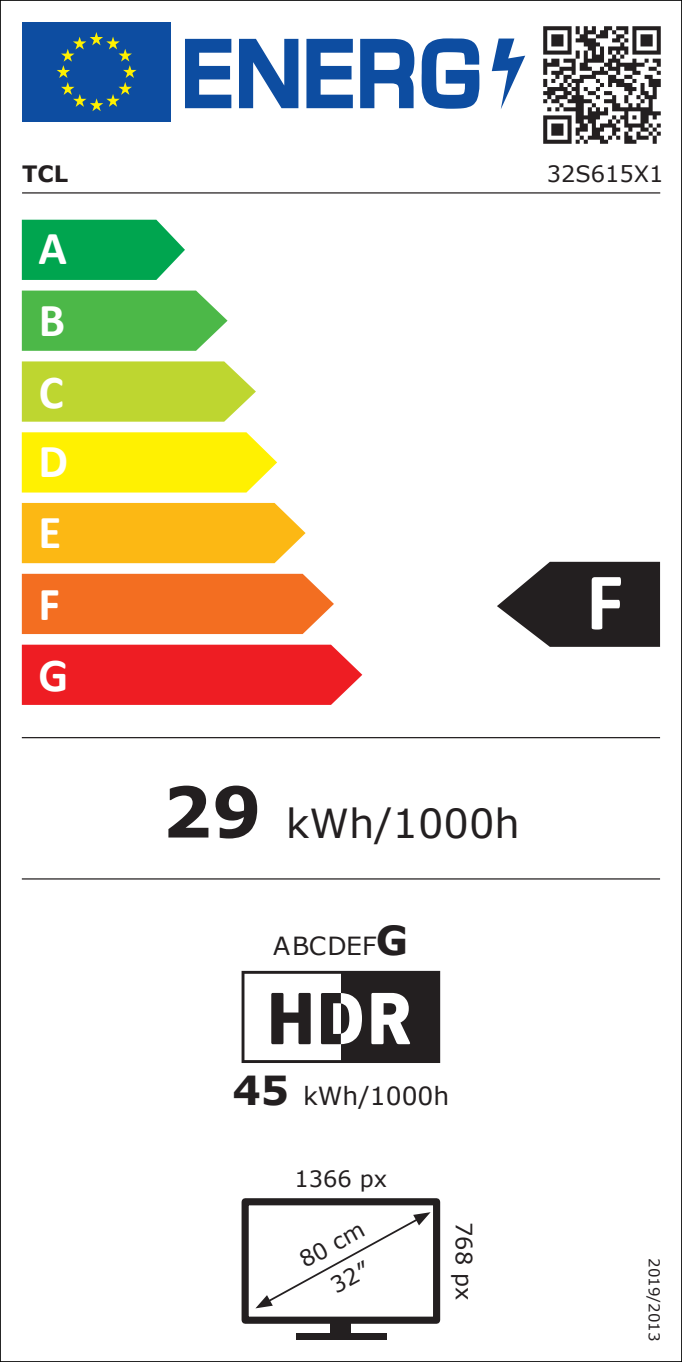
<style>
.page{position:relative;width:682px;height:1362px;background:#fff}
.page>*{position:absolute;margin:0;border:0;box-sizing:border-box;transform-origin:0 0}
.t1{font:700 47.5px/71px "Calibri";color:#fff}
.t2{font:40px "Verdana";color:#231f20}
.t3{font:25px "Verdana";color:#231f20}
.t4{font:22.5px/37.2px "Verdana";color:#231f20;text-align:center}
.t5{font:700 22.5px "Verdana";color:#231f20}
.t6{font:15px "Verdana";color:#231f20}
.s1{font-weight:700;font-size:70px}
.s2{font-weight:700;font-size:40px}
</style>
<div class="page">
<hr style="left:22px;top:192px;width:637px;height:1px;background:#231f20">
<div style="left:22px;top:23px;width:149px;height:99px;background:#0d4da1"></div>
<svg style="left:57px;top:32px;width:79px;height:79px"></svg>
<svg style="left:185px;top:39px;width:46px;height:69px"></svg>
<svg style="left:239px;top:39px;width:59px;height:69px"></svg>
<svg style="left:306px;top:39px;width:46px;height:69px"></svg>
<svg style="left:360px;top:39px;width:54px;height:69px"></svg>
<svg style="left:421px;top:38px;width:58px;height:71px"></svg>
<svg style="left:491px;top:39px;width:33px;height:70px"></svg>
<svg style="left:241px;top:970px;width:199px;height:92px"></svg>
<div style="left:330px;top:1317px;width:21px;height:18px;background:#231f20"></div>
<div style="left:296px;top:1333px;width:90px;height:6px;background:#231f20"></div>
<div style="left:241px;top:1198px;width:199px;height:125px;border:7px solid #231f20"></div>
<svg style="left:256px;top:1212px;width:174px;height:96px"></svg>
<hr style="left:22px;top:737px;width:637px;height:1px;background:#231f20">
<hr style="left:22px;top:878px;width:637px;height:1px;background:#231f20">
<svg style="left:22px;top:220px;width:163px;height:60px;background:#16ac5e"></svg>
<svg style="left:22px;top:290px;width:205px;height:61px;background:#5bbe57"></svg>
<svg style="left:22px;top:361px;width:234px;height:60px;background:#c2d83e"></svg>
<svg style="left:22px;top:432px;width:255px;height:60px;background:#fff110"></svg>
<div style="left:22px;top:503px;width:283px;height:60px;background:#fcb814"></div>
<div style="left:22px;top:574px;width:311px;height:60px;background:#f36e21"></div>
<svg style="left:22px;top:644px;width:340px;height:61px;background:#ee282e"></svg>
<img style="left:543px;top:26px;width:118px;height:118px">
<svg style="left:497px;top:562px;width:162px;height:85px"></svg>
<p class="t5" style="left:22px;top:158px;width:47px">TCL</p>
<h1 class="t1" style="left:38px;top:212px;width:31px">A<br>B<br>C<br>D<br>E<br>F<br>G</h1>
<p class="t4" style="left:546px;top:155px;width:118px">32S615X1</p>
<h2 class="t2" style="left:162px;top:795px;width:359px"><span class="s1">29</span> kWh/1000h</h2>
<p class="t3" style="left:273px;top:928px;width:136px">ABCDEF<span class="s2">G</span></p>
<p class="t3" style="left:232px;top:1078px;width:218px"><span class="s2">45</span> kWh/1000h</p>
<p class="t4" style="left:294px;top:1160px;width:94px">1366 px</p>
<p class="t4" style="left:292px;top:1244px;width:72px;rotate:-28deg">80 cm<br>32″</p>
<p class="t4" style="left:482px;top:1221px;width:80px;rotate:90deg">768 px</p>
<p class="t6" style="left:664px;top:1257px;width:85px;rotate:90deg">2019/2013</p>
</div>
